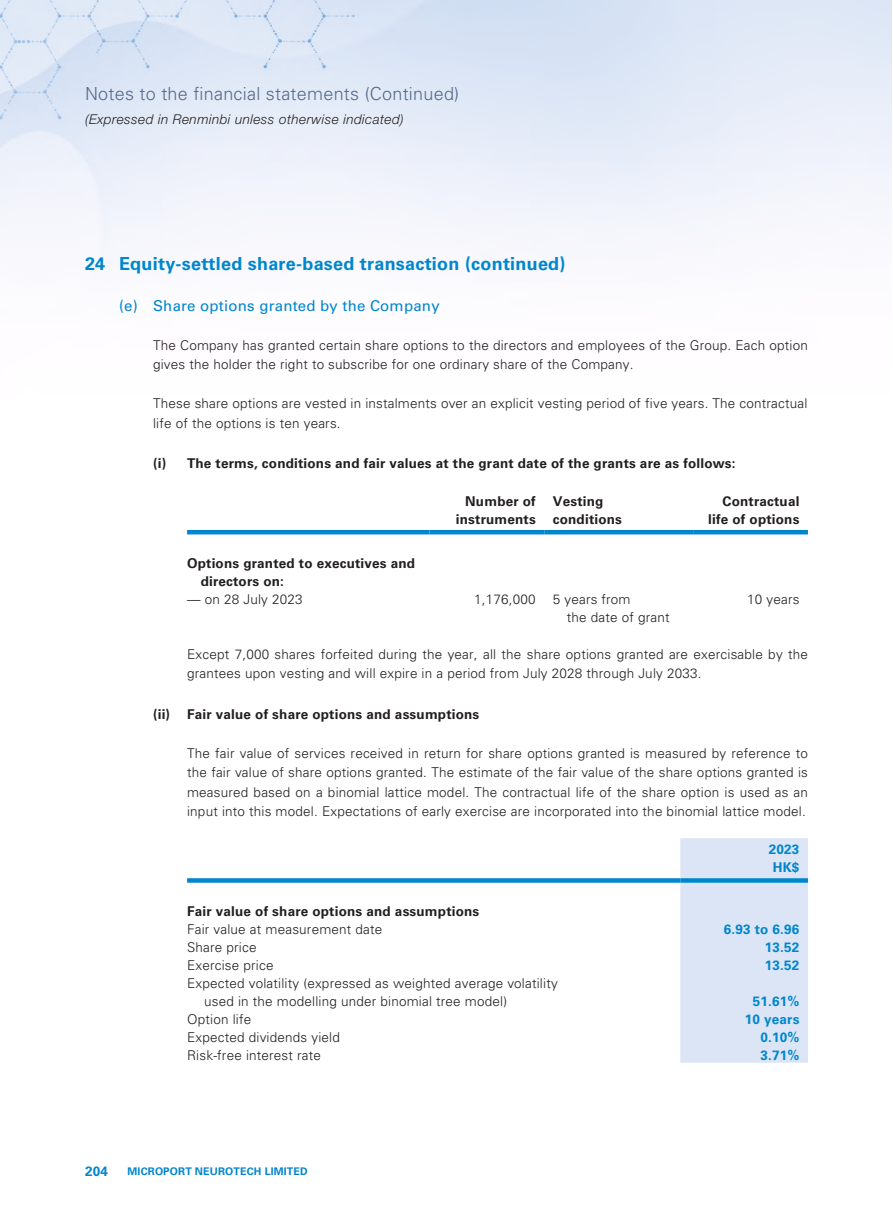
<style>
.page{position:relative;width:893px;height:1212px;background:#fff}
.page>*{position:absolute;margin:0;border:0;box-sizing:border-box;transform-origin:0 0}
._01_H1{font:700 18px "Univers LT Std";letter-spacing:.015em;color:#0086cd}
.t1{font:300 18px "Univers LT Std";letter-spacing:.015em;color:#566a8b}
._02_H2{font:15px "Univers LT Std";letter-spacing:.015em;color:#0086cd}
._00_txt{font:300 13.5px/19.5px "Univers LT Std";letter-spacing:.015em;color:#231f20}
._50_Table_txt{font:300 13.5px/18px "Univers LT Std";letter-spacing:.015em;color:#231f20}
._50_Table_txt-2{font:700 13.5px/18px "Univers LT Std";letter-spacing:.015em;color:#231f20}
._03_H3{font:700 13.5px "Univers LT Std";letter-spacing:.015em;color:#231f20}
._50_Table_txt-3{font:700 13.5px "Univers LT Std";letter-spacing:.015em;color:#0086cd}
.t2{font:italic 300 13.5px "Helvetica Neue LT Std";letter-spacing:.035em;color:#231f20}
.t3{font:700 10.5px "Univers LT Std";letter-spacing:.015em;color:#0086cd}
</style>
<div class="page">
<img style="left:0;top:0;width:892px;height:535px">
<hr style="left:187px;top:530px;width:242px;height:4px;background:#0086cd">
<hr style="left:429px;top:530px;width:115px;height:4px;background:#0086cd">
<hr style="left:544px;top:530px;width:149px;height:4px;background:#0086cd">
<hr style="left:693px;top:530px;width:115px;height:4px;background:#0086cd">
<div style="left:680px;top:838px;width:128px;height:225px;background:#dbe5f6"></div>
<div style="left:187px;top:878px;width:493px;height:5px;background:#0086cd"></div>
<div style="left:680px;top:878px;width:128px;height:5px;background:#0086cd"></div>
<h1 class="t1" style="left:85px;top:83px;width:376px">Notes to the financial statements (Continued)</h1>
<p class="t2" style="left:85px;top:111px;width:320px">(Expressed in Renminbi unless otherwise indicated)</p>
<p class="_01_H1" style="left:85px;top:253px;width:482px">24 Equity-settled share-based transaction (continued)</p>
<p class="_02_H2" style="left:119px;top:296px;width:322px">(e) Share options granted by the Company</p>
<p class="_00_txt" style="left:153px;top:335px;width:656px">The Company has granted certain share options to the directors and employees of the Group. Each option gives the holder the right to subscribe for one ordinary share of the Company.</p>
<p class="_00_txt" style="left:153px;top:394px;width:656px">These share options are vested in instalments over an explicit vesting period of five years. The contractual life of the options is ten years.</p>
<p class="_03_H3" style="left:153px;top:455px;width:584px">(i) The terms, conditions and fair values at the grant date of the grants are as follows:</p>
<p class="_50_Table_txt-2" style="left:465px;top:492px;width:72px">Number of</p>
<p class="_50_Table_txt-2" style="left:456px;top:510px;width:81px">instruments</p>
<p class="_50_Table_txt-2" style="left:722px;top:492px;width:78px">Contractual</p>
<p class="_50_Table_txt-2" style="left:708px;top:510px;width:93px">life of options</p>
<p class="_50_Table_txt-2" style="left:553px;top:492px;width:52px">Vesting</p>
<p class="_50_Table_txt-2" style="left:553px;top:510px;width:71px">conditions</p>
<p class="_50_Table_txt-2" style="left:201px;top:554px;width:216px;text-indent:-14px">Options granted to executives and directors on:</p>
<p class="_50_Table_txt" style="left:187px;top:590px;width:117px">— on 28 July 2023</p>
<p class="_50_Table_txt" style="left:474px;top:590px;width:63px">1,176,000</p>
<p class="_50_Table_txt" style="left:567px;top:590px;width:104px;text-indent:-14px">5 years from<br>the date of grant</p>
<p class="_50_Table_txt" style="left:747px;top:590px;width:54px">10 years</p>
<p class="_00_txt" style="left:187px;top:644px;width:622px">Except 7,000 shares forfeited during the year, all the share options granted are exercisable by the grantees upon vesting and will expire in a period from July 2028 through July 2033.</p>
<p class="_03_H3" style="left:153px;top:706px;width:328px">(ii) Fair value of share options and assumptions</p>
<p class="_00_txt" style="left:187px;top:743px;width:622px;text-align:justify">The fair value of services received in return for share options granted is measured by reference to the fair value of share options granted. The estimate of the fair value of the share options granted is measured based on a binomial lattice model. The contractual life of the share option is used as an input into this model. Expectations of early exercise are incorporated into the binomial lattice model.</p>
<p class="_50_Table_txt-3" style="left:769px;top:841px;width:32px">2023</p>
<p class="_50_Table_txt-3" style="left:773px;top:859px;width:28px">HK$</p>
<p class="_50_Table_txt-2" style="left:187px;top:903px;width:294px">Fair value of share options and assumptions</p>
<p class="_50_Table_txt" style="left:187px;top:921px;width:197px">Fair value at measurement date</p>
<p class="_50_Table_txt-3" style="left:724px;top:922px;width:77px">6.93 to 6.96</p>
<p class="_50_Table_txt" style="left:187px;top:939px;width:71px">Share price</p>
<p class="_50_Table_txt-3" style="left:765px;top:940px;width:36px">13.52</p>
<p class="_50_Table_txt" style="left:187px;top:957px;width:88px">Exercise price</p>
<p class="_50_Table_txt-3" style="left:765px;top:958px;width:36px">13.52</p>
<p class="_50_Table_txt" style="left:204px;top:975px;width:355px;text-indent:-17px">Expected volatility (expressed as weighted average volatility used in the modelling under binomial tree model)</p>
<p class="_50_Table_txt-3" style="left:753px;top:994px;width:48px">51.61%</p>
<p class="_50_Table_txt" style="left:187px;top:1011px;width:66px">Option life</p>
<p class="_50_Table_txt-3" style="left:745px;top:1012px;width:56px">10 years</p>
<p class="_50_Table_txt" style="left:187px;top:1028px;width:154px">Expected dividends yield</p>
<p class="_50_Table_txt-3" style="left:760px;top:1030px;width:41px">0.10%</p>
<p class="_50_Table_txt" style="left:187px;top:1046px;width:135px">Risk-free interest rate</p>
<p class="_50_Table_txt-3" style="left:760px;top:1048px;width:41px">3.71%</p>
<p class="_50_Table_txt-3" style="left:85px;top:1164px;width:24px">204</p>
<p class="t3" style="left:128px;top:1165px;width:182px">MICROPORT NEUROTECH LIMITED</p>
</div>
